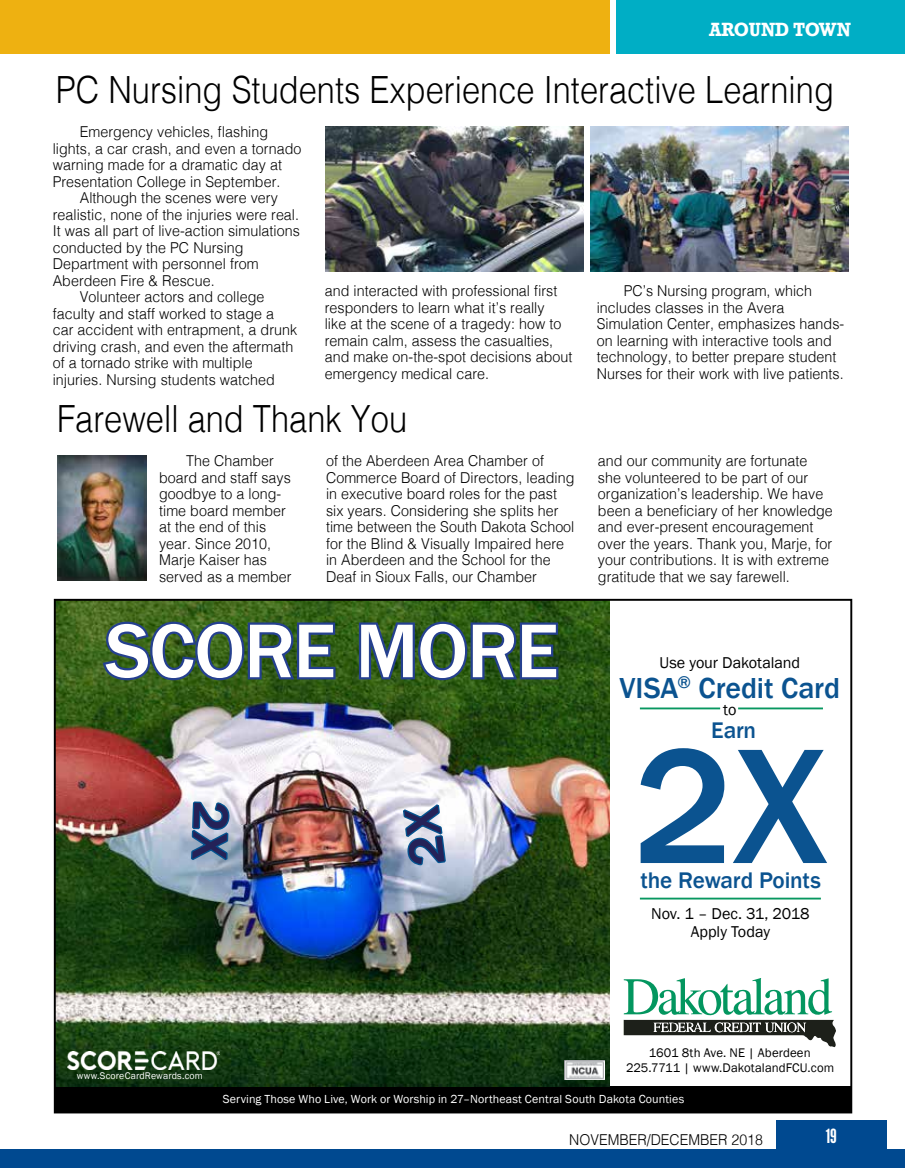
<style>
.page{position:relative;width:905px;height:1168px;background:#fff}
.page>*{position:absolute;margin:0;border:0;box-sizing:border-box;transform-origin:0 0}
.t1{font:500 169.65px "Franklin Gothic";color:#0b5390}
.t2{font:500 78.75px "Franklin Gothic";letter-spacing:-.015em;color:#fff}
.t3{font:300 37.5px "Helvetica";color:#000;scale:.87 1}
.t4{font:500 29.7px "Franklin Gothic";color:#0b5390}
.t5{font:500 23.25px "Franklin Gothic";letter-spacing:-.01em;color:#0b5390}
.t6{font:19.5px "League Gothic";color:#fff}
.t7{font:700 18px "Rockwell";letter-spacing:-.015em;color:#fff;scale:.92 1}
.t8{font:16.05px/17.4px "Franklin Gothic";color:#000;text-align:center}
.t9{font:300 15px/16.5px "Helvetica";letter-spacing:.005em;color:#000;scale:.95 1}
.t10{font:300 15px "Helvetica";letter-spacing:.005em;color:#000;scale:.94 1}
.t11{font:12.9px/14.5px "Franklin Gothic";letter-spacing:.005em;color:#000;text-align:center}
.t12{font:12px "Franklin Gothic";letter-spacing:.01em;color:#fff}
.t13{font:9.9px "Franklin Gothic";letter-spacing:.015em;color:#fff}
</style>
<div class="page">
<div style="left:775px;top:1120px;width:111px;height:48px;background:#004990"></div>
<div style="left:0;top:1149px;width:904px;height:19px;background:#004990"></div>
<div style="left:616px;top:0;width:288px;height:54px;background:#00aec5"></div>
<div style="left:0;top:0;width:609px;height:54px;background:#eeb111"></div>
<img style="left:326px;top:126px;width:257px;height:145px">
<img style="left:590px;top:126px;width:258px;height:145px">
<div style="left:55px;top:1086px;width:795px;height:26px;background:#000"></div>
<svg style="left:623px;top:978px;width:212px;height:69px"></svg>
<img style="left:57px;top:602px;width:552px;height:484px">
<img style="left:564px;top:1061px;width:40px;height:19px">
<hr style="left:640px;top:707px;width:80px;height:2px;background:#089760">
<hr style="left:640px;top:897px;width:180px;height:2px;background:#089760">
<svg style="left:100px;top:619px;width:238px;height:64px;background:#305446"></svg>
<svg style="left:356px;top:602px;width:204px;height:80px;background:#2b523e"></svg>
<img style="left:67px;top:1051px;width:152px;height:18px">
<hr style="left:738px;top:707px;width:85px;height:2px;background:#089760">
<img style="left:57px;top:455px;width:89px;height:125px">
<svg style="left:189px;top:799px;width:42px;height:65px;background:#84a3c0"></svg>
<svg style="left:401px;top:800px;width:46px;height:67px;background:#9db5cf"></svg>
<p class="t7" style="left:709px;top:18px;width:156px">AROUND TOWN</p>
<h3 class="t3" style="left:56px;top:58px;width:896px">PC Nursing Students Experience Interactive Learning</h3>
<p class="t9" style="left:80px;top:123px;width:200px">Emergency vehicles, flashing</p>
<p class="t9" style="left:53px;top:139px;width:263px">lights, a car crash, and even a tornado</p>
<p class="t9" style="left:53px;top:156px;width:243px">warning made for a dramatic day at</p>
<p class="t9" style="left:53px;top:172px;width:241px">Presentation College in September.</p>
<p class="t9" style="left:80px;top:189px;width:210px">Although the scenes were very</p>
<p class="t9" style="left:53px;top:205px;width:261px">realistic, none of the injuries were real.</p>
<p class="t9" style="left:53px;top:222px;width:262px">It was all part of live-action simulations</p>
<p class="t9" style="left:53px;top:238px;width:202px">conducted by the PC Nursing</p>
<p class="t9" style="left:53px;top:255px;width:218px">Department with personnel from</p>
<p class="t9" style="left:53px;top:271px;width:172px">Aberdeen Fire &amp; Rescue.</p>
<p class="t9" style="left:80px;top:288px;width:196px">Volunteer actors and college</p>
<p class="t9" style="left:53px;top:304px;width:234px">faculty and staff worked to stage a</p>
<p class="t9" style="left:53px;top:321px;width:259px">car accident with entrapment, a drunk</p>
<p class="t9" style="left:53px;top:337px;width:255px">driving crash, and even the aftermath</p>
<p class="t9" style="left:53px;top:354px;width:212px">of a tornado strike with multiple</p>
<p class="t9" style="left:53px;top:370px;width:235px">injuries. Nursing students watched</p>
<p class="t9" style="left:325px;top:282px;width:262px">and interacted with professional first responders to learn what it’s really<br>like at the scene of a tragedy: how to remain calm, assess the casualties, and make on-the-spot decisions about emergency medical care.</p>
<p class="t9" style="left:596px;top:282px;width:262px;text-indent:27px">PC’s Nursing program, which includes classes in the Avera Simulation Center, emphasizes hands&shy;on learning with interactive tools and technology, to better prepare student Nurses for their work with live patients.</p>
<h3 class="t3" style="left:57px;top:387px;width:404px">Farewell and Thank You</h3>
<p class="t9" style="left:159px;top:452px;width:141px;text-indent:27px">The Chamber board and staff says goodbye to a long&shy;time board member at the end of this year. Since 2010,<br>Marje Kaiser has served as a member</p>
<p class="t9" style="left:326px;top:452px;width:263px">of the Aberdeen Area Chamber of Commerce Board of Directors, leading in executive board roles for the past six years. Considering she splits her time between the South Dakota School for the Blind &amp; Visually Impaired here in Aberdeen and the School for the Deaf in Sioux Falls, our Chamber</p>
<p class="t9" style="left:598px;top:452px;width:249px">and our community are fortunate she volunteered to be part of our organization’s leadership. We have been a beneficiary of her knowledge and ever-present encouragement over the years. Thank you, Marje, for your contributions. It is with extreme gratitude that we say farewell.</p>
<h2 class="t2" style="left:105px;top:602px;width:455px">SCORE MORE</h2>
<p class="t13" style="left:77px;top:1069px;width:128px">www.ScoreCardRewards.com</p>
<p class="t8" style="left:659px;top:654px;width:142px">Use your Dakotaland</p>
<h3 class="t4" style="left:619px;top:669px;width:222px">VISA<sup>®</sup> Credit Card</h3>
<p class="t8" style="left:723px;top:701px;width:15px">to</p>
<h3 class="t5" style="left:711px;top:716px;width:47px">Earn</h3>
<h1 class="t1" style="left:633px;top:701px;width:196px">2X</h1>
<h3 class="t5" style="left:640px;top:866px;width:182px">the Reward Points</h3>
<p class="t8" style="left:651px;top:905px;width:160px">Nov. 1 – Dec. 31, 2018<br>Apply Today</p>
<p class="t11" style="left:626px;top:1046px;width:210px">1601 8th Ave. NE | Aberdeen<br>225.7711 | www.DakotalandFCU.com</p>
<p class="t12" style="left:223px;top:1091px;width:463px">Serving Those Who Live, Work or Worship in 27–Northeast Central South Dakota Counties</p>
<p class="t10" style="left:569px;top:1127px;width:207px">NOVEMBER/DECEMBER 2018</p>
<h3 class="t6" style="left:825px;top:1125px;width:13px">19</h3>
</div>
